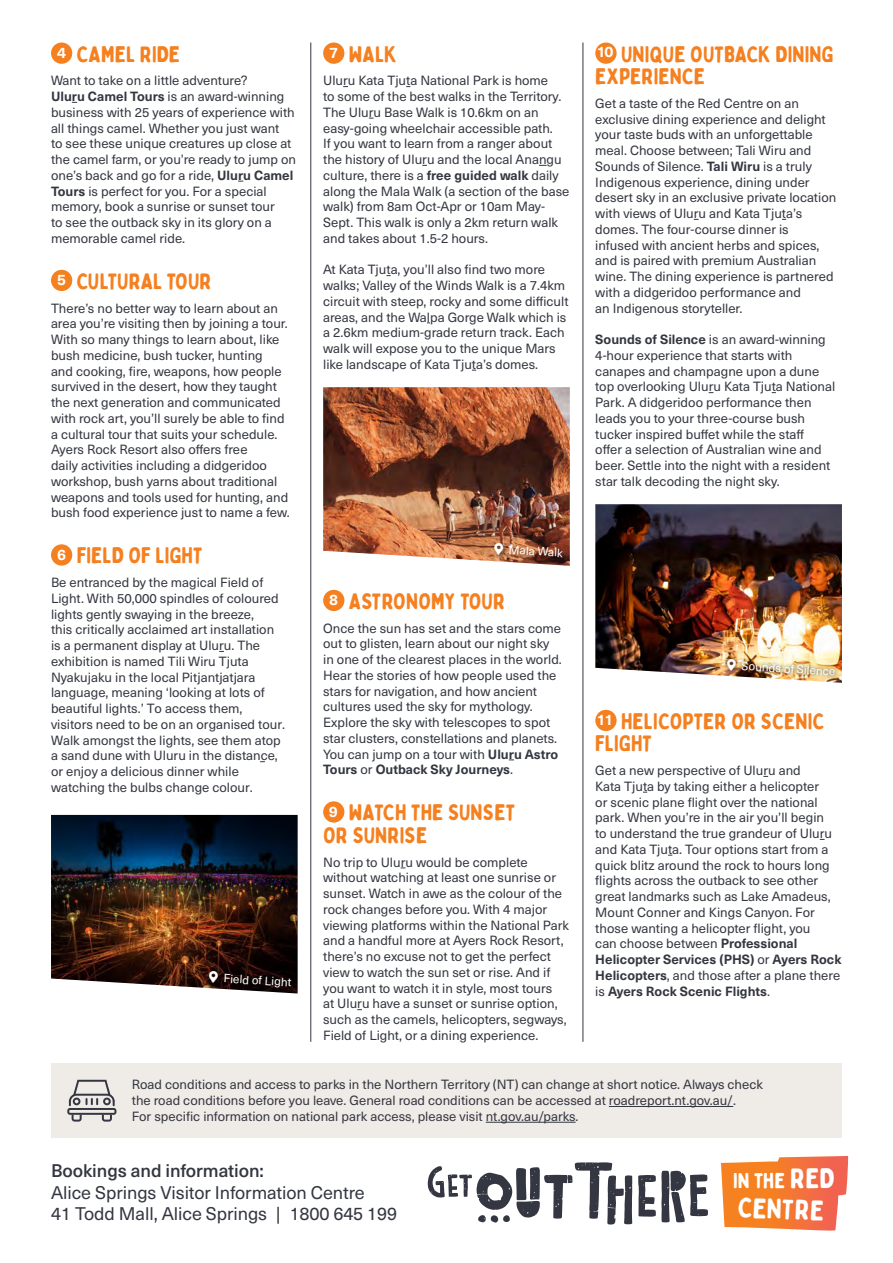
<style>
.page{position:relative;width:893px;height:1263px;background:#fff}
.page>*{position:absolute;margin:0;border:0;box-sizing:border-box;transform-origin:0 0}
.t1{font:28.05px "Bobby Jones Soft";color:#fff}
.t2{font:22.5px/22.5px "Bobby Jones Soft";color:#f58020}
.t3{font:21.45px "Bobby Jones Soft";color:#fff}
.t4{font:18px/21.6px "Neue Haas Unica W1 G";letter-spacing:-.005em;color:#343741}
.t5{font:500 18px "Neue Haas Unica W1 G";letter-spacing:-.005em;color:#343741}
.t6{font:13.2px/15.8px "Neue Haas Unica W1 G";color:#343741}
.t7{font:11.7px "Neue Haas Unica W1 G";color:#fff}
.s1{font-weight:700}
.s2{font-size:28.05px}
</style>
<div class="page">
<div style="left:595px;top:43px;width:22px;height:21px;background:#f58020;border-radius:50%"></div>
<img style="left:595px;top:504px;width:247px;height:179px">
<div style="left:595px;top:710px;width:22px;height:21px;background:#f58020;border-radius:50%"></div>
<div style="left:51px;top:43px;width:21px;height:21px;background:#f58020;border-radius:50%"></div>
<div style="left:51px;top:270px;width:21px;height:21px;background:#f58020;border-radius:50%"></div>
<div style="left:51px;top:544px;width:21px;height:22px;background:#f58020;border-radius:50%"></div>
<img style="left:51px;top:815px;width:247px;height:178px">
<div style="left:323px;top:43px;width:21px;height:21px;background:#f58020;border-radius:50%"></div>
<img style="left:323px;top:387px;width:247px;height:179px">
<div style="left:323px;top:590px;width:21px;height:21px;background:#f58020;border-radius:50%"></div>
<div style="left:323px;top:801px;width:21px;height:21px;background:#f58020;border-radius:50%"></div>
<hr style="left:310px;top:43px;width:1px;height:999px;background:#343741">
<hr style="left:583px;top:43px;width:1px;height:999px;background:#343741">
<svg style="left:638px;top:1171px;width:70px;height:51px"></svg>
<svg style="left:428px;top:1162px;width:204px;height:63px"></svg>
<svg style="left:721px;top:1156px;width:127px;height:75px;background:#f5874c"></svg>
<div style="left:51px;top:1063px;width:791px;height:74px;background:#efebe7"></div>
<hr style="left:609px;top:1106px;width:124px;height:1px;background:#343741">
<hr style="left:486px;top:1122px;width:90px;height:1px;background:#343741">
<svg style="left:68px;top:1080px;width:48px;height:41px"></svg>
<div style="left:722px;top:654px;width:117px;height:26px;background:#000;opacity:.7"></div>
<div style="left:493px;top:542px;width:75px;height:21px;background:#000;opacity:.5"></div>
<div style="left:208px;top:970px;width:88px;height:24px;background:#000;opacity:.5"></div>
<svg style="left:727px;top:659px;width:9px;height:12px"></svg>
<svg style="left:494px;top:542px;width:9px;height:13px"></svg>
<svg style="left:209px;top:971px;width:9px;height:12px"></svg>
<h2 class="t2" style="left:57px;top:43px;width:125px"><sup>4</sup> CAMEL RIDE</h2>
<p class="t6" style="left:51px;top:72px;width:247px">Want to take on a little adventure?<br><span class="s1">Uluru Camel Tours</span> is an award-winning business with 25 years of experience with all things camel. Whether you just want<br>to see these unique creatures up close at the camel farm, or you’re ready to jump on one’s back and go for a ride, <span class="s1">Uluru Camel Tours</span> is perfect for you. For a special memory, book a sunrise or sunset tour<br>to see the outback sky in its glory on a memorable camel ride.</p>
<h2 class="t2" style="left:57px;top:270px;width:156px"><sup>5</sup> CULTURAL TOUR</h2>
<p class="t6" style="left:51px;top:299px;width:240px">There’s no better way to learn about an area you’re visiting then by joining a tour.<br>With so many things to learn about, like bush medicine, bush tucker, hunting<br>and cooking, fire, weapons, how people survived in the desert, how they taught the next generation and communicated with rock art, you’ll surely be able to find a cultural tour that suits your schedule.<br>Ayers Rock Resort also offers free<br>daily activities including a didgeridoo workshop, bush yarns about traditional weapons and tools used for hunting, and bush food experience just to name a few.</p>
<h2 class="t2" style="left:57px;top:545px;width:147px"><sup>6</sup> FIELD OF LIGHT</h2>
<p class="t6" style="left:51px;top:574px;width:236px">Be entranced by the magical Field of Light. With 50,000 spindles of coloured lights gently swaying in the breeze,<br>this critically acclaimed art installation is a permanent display at Uluru. The exhibition is named Tili Wiru Tjuta Nyakujaku in the local Pitjantjatjara language, meaning ‘looking at lots of beautiful lights.’ To access them, visitors need to be on an organised tour.<br>Walk amongst the lights, see them atop a sand dune with Uluru in the distance, or enjoy a delicious dinner while watching the bulbs change colour.</p>
<p class="t7" style="left:209px;top:969px;width:84px;rotate:3deg">●▼ Field of Light</p>
<h2 class="t2" style="left:329px;top:43px;width:69px"><sup>7</sup> WALK</h2>
<p class="t6" style="left:323px;top:72px;width:248px">Uluru Kata Tjuta National Park is home<br>to some of the best walks in the Territory.<br>The Uluru Base Walk is 10.6km on an easy-going wheelchair accessible path.<br>If you want to learn from a ranger about the history of Uluru and the local Anangu culture, there is a <span class="s1">free guided walk</span> daily along the Mala Walk (a section of the base walk) from 8am Oct-Apr or 10am May-Sept. This walk is only a 2km return walk and takes about 1.5-2 hours.</p>
<p class="t6" style="left:323px;top:261px;width:247px">At Kata Tjuta, you’ll also find two more walks; Valley of the Winds Walk is a 7.4km circuit with steep, rocky and some difficult areas, and the Walpa Gorge Walk which is a 2.6km medium-grade return track. Each walk will expose you to the unique Mars like landscape of Kata Tjuta’s domes.</p>
<p class="t7" style="left:495px;top:540px;width:70px;rotate:3deg">●▼ Mala Walk</p>
<h2 class="t2" style="left:329px;top:590px;width:178px"><sup>8</sup> ASTRONOMY TOUR</h2>
<p class="t6" style="left:323px;top:619px;width:240px">Once the sun has set and the stars come out to glisten, learn about our night sky in one of the clearest places in the world.<br>Hear the stories of how people used the stars for navigation, and how ancient cultures used the sky for mythology.<br>Explore the sky with telescopes to spot star clusters, constellations and planets.<br>You can jump on a tour with <span class="s1">Uluru Astro Tours</span> or <span class="s1">Outback Sky Journeys</span>.</p>
<h2 class="t2" style="left:323px;top:802px;width:194px"><sup>9</sup> WATCH THE SUNSET<br>OR SUNRISE</h2>
<p class="t6" style="left:323px;top:853px;width:247px">No trip to Uluru would be complete without watching at least one sunrise or sunset. Watch in awe as the colour of the rock changes before you. With 4 major viewing platforms within the National Park and a handful more at Ayers Rock Resort, there’s no excuse not to get the perfect view to watch the sun set or rise. And if you want to watch it in style, most tours<br>at Uluru have a sunset or sunrise option, such as the camels, helicopters, segways, Field of Light, or a dining experience.</p>
<h2 class="t2" style="left:595px;top:43px;width:240px"><sup>10</sup> UNIQUE OUTBACK DINING<br>EXPERIENCE</h2>
<p class="t6" style="left:595px;top:95px;width:243px">Get a taste of the Red Centre on an exclusive dining experience and delight your taste buds with an unforgettable meal. Choose between; Tali Wiru and Sounds of Silence. <span class="s1">Tali Wiru</span> is a truly Indigenous experience, dining under desert sky in an exclusive private location with views of Uluru and Kata Tjuta’s domes. The four-course dinner is<br>infused with ancient herbs and spices, and is paired with premium Australian wine. The dining experience is partnered with a didgeridoo performance and<br>an Indigenous storyteller.</p>
<p class="t6" style="left:595px;top:331px;width:241px"><span class="s1">Sounds of Silence</span> is an award-winning 4-hour experience that starts with canapes and champagne upon a dune top overlooking Uluru Kata Tjuta National Park. A didgeridoo performance then leads you to your three-course bush tucker inspired buffet while the staff<br>offer a selection of Australian wine and beer. Settle into the night with a resident star talk decoding the night sky.</p>
<p class="t7" style="left:727px;top:657px;width:110px;rotate:3deg">●▼ Sounds of Silence</p>
<h2 class="t2" style="left:595px;top:710px;width:231px"><sup>11</sup> HELICOPTER OR SCENIC<br>FLIGHT</h2>
<p class="t6" style="left:595px;top:762px;width:248px">Get a new perspective of Uluru and<br>Kata Tjuta by taking either a helicopter<br>or scenic plane flight over the national park. When you’re in the air you’ll begin<br>to understand the true grandeur of Uluru and Kata Tjuta. Tour options start from a quick blitz around the rock to hours long flights across the outback to see other great landmarks such as Lake Amadeus, Mount Conner and Kings Canyon. For those wanting a helicopter flight, you<br>can choose between <span class="s1">Professional Helicopter Services (PHS)</span> or <span class="s1">Ayers Rock Helicopters</span>, and those after a plane there is <span class="s1">Ayers Rock Scenic Flights</span>.</p>
<p class="t6" style="left:132px;top:1076px;width:633px">Road conditions and access to parks in the Northern Territory (NT) can change at short notice. Always check the road conditions before you leave. General road conditions can be accessed at roadreport.nt.gov.au/.<br>For specific information on national park access, please visit nt.gov.au/parks.</p>
<h3 class="t5" style="left:51px;top:1157px;width:214px">Bookings and information:</h3>
<h3 class="t4" style="left:51px;top:1181px;width:348px">Alice Springs Visitor Information Centre<br>41 Todd Mall, Alice Springs | 1800 645 199</h3>
<h3 class="t3" style="left:733px;top:1168px;width:103px">in the <span class="s2">RED</span></h3>
<h1 class="t1" style="left:739px;top:1190px;width:88px;rotate:2deg">CENTRE</h1>
</div>
